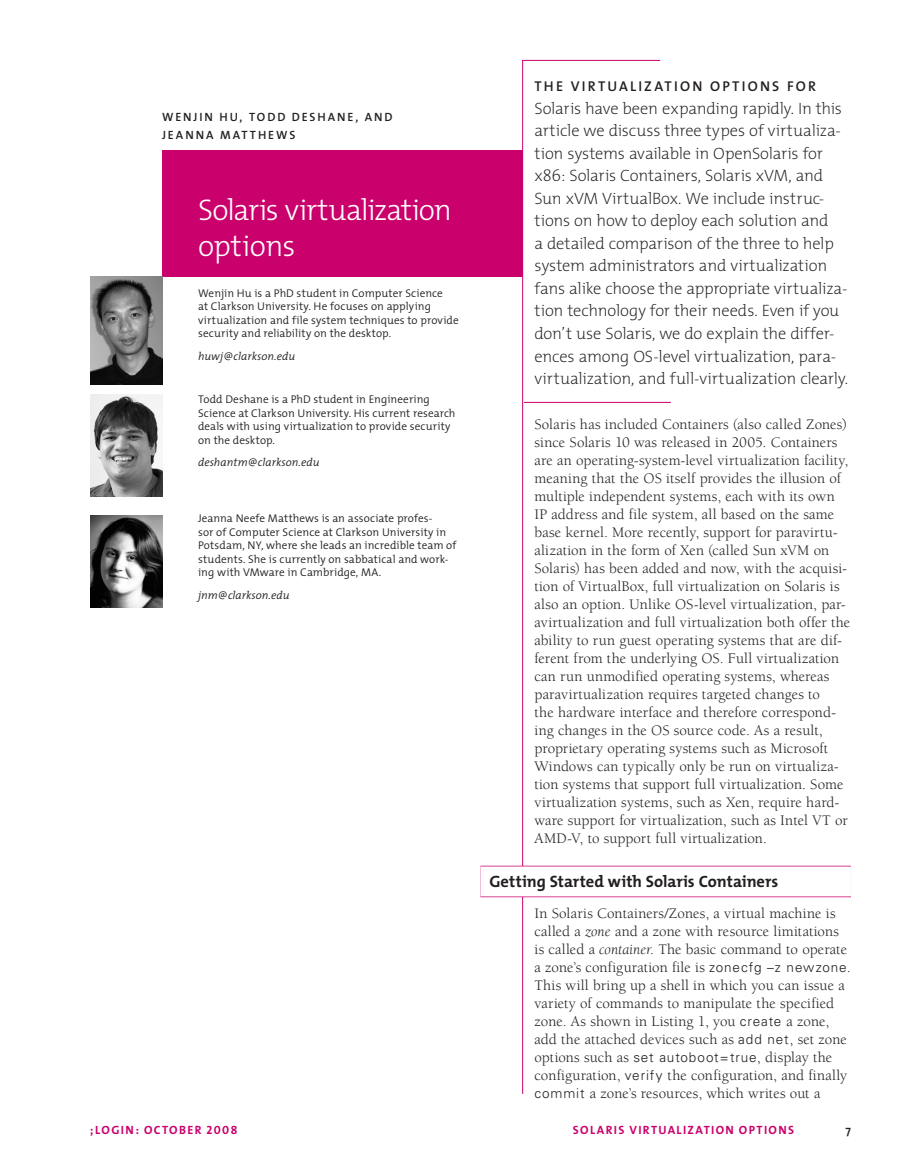
<style>
.page{position:relative;width:905px;height:1175px;background:#fff}
.page>*{position:absolute;margin:0;border:0;box-sizing:border-box;transform-origin:0 0}
._0a_Title_Small{font:300 30px/36px "The Mix";letter-spacing:-.03em;color:#fff}
._2a_Body_OpenPara{font:200 16.5px/22.5px "The Mix";letter-spacing:-.015em;color:#231f20}
._1_Head1_Opener{font:700 16.5px "The Mix";color:#231f20}
._2_Body_2b{font:15px/18px "Berkeley";letter-spacing:.01em;color:#231f20}
._2a_Body_OpenPara-2{font:600 14.25px "The Mix";letter-spacing:.155em;color:#231f20}
.Recto{font:12px "The Mix Bold Caps";letter-spacing:.11em;color:#ca016c}
._4_Author{font:12px/18px "The Mix Semi Bold Caps";letter-spacing:.16em;color:#231f20}
.Recto-2{font:600 12px "The Mix";color:#231f20}
._4a_author_bio{font:300 11.25px/13.5px "The Mix";letter-spacing:.005em;color:#231f20}
._4b_Author_email{font:italic 300 11.25px "The Mix";color:#231f20}
.s1{font-style:italic}
.s2{font-family:"Univers";font-weight:300;font-size:13.5px}
</style>
<div class="page">
<div style="left:162px;top:150px;width:360px;height:126px;background:#ca016c"></div>
<hr style="left:522px;top:60px;width:138px;height:1px;background:#ca016c">
<hr style="left:522px;top:60px;width:1px;height:1034px;background:#ca016c">
<img style="left:90px;top:276px;width:72px;height:108px">
<hr style="left:524px;top:402px;width:146px;height:1px;background:#ca016c">
<svg style="left:480px;top:865px;width:370px;height:32px"></svg>
<div style="left:480px;top:866px;width:370px;height:30px;background:#fff"></div>
<img style="left:90px;top:394px;width:72px;height:102px">
<img style="left:90px;top:515px;width:72px;height:92px">
<p class="_4_Author" style="left:162px;top:108px;width:232px">WENJIN HU, TODD DESHANE, AND<br>J EANNA MATTH</p>
<p class="_4_Author" style="left:268px;top:126px;width:29px">EWS</p>
<p class="_0a_Title_Small" style="left:198px;top:191px;width:255px">Solaris virtualization options</p>
<p class="_4a_author_bio" style="left:198px;top:286px;width:262px">Wenjin Hu is a PhD student in Computer Science<br>at Clarkson University. He focuses on applying virtualization and file system techniques to provide security and reliability on the desktop.</p>
<p class="_4b_Author_email" style="left:198px;top:347px;width:98px">huwj@clarkson.edu</p>
<p class="_4a_author_bio" style="left:198px;top:392px;width:259px">Todd Deshane is a PhD student in Engineering Science at Clarkson University. His current research deals with using virtualization to provide security on the desktop.</p>
<p class="_4b_Author_email" style="left:198px;top:453px;width:123px">deshantm@clarkson.edu</p>
<p class="_4a_author_bio" style="left:198px;top:511px;width:260px">Jeanna Neefe Matthews is an associate profes-<br>sor of Computer Science at Clarkson University in Potsdam, NY, where she leads an incredible team of students. She is currently on sabbatical and work&shy;ing with VMware in Cambridge, MA.</p>
<p class="_4b_Author_email" style="left:198px;top:585px;width:93px">jnm@clarkson.edu</p>
<p class="_2a_Body_OpenPara-2" style="left:534px;top:75px;width:283px">THE VIRTUALIZATION OPTIONS FOR</p>
<p class="_2a_Body_OpenPara" style="left:534px;top:96px;width:315px">Solaris have been expanding rapidly. In this article we discuss three types of virtualiza&shy;tion systems available in OpenSolaris for x86: Solaris Containers, Solaris xVM, and Sun xVM VirtualBox. We include instruc&shy;tions on how to deploy each solution and<br>a detailed comparison of the three to help system administrators and virtualization fans alike choose the appropriate virtualiza&shy;tion technology for their needs. Even if you don’t use Solaris, we do explain the differ&shy;ences among OS-level virtualization, para&shy;virtualization, and full-virtualization clearly.</p>
<p class="_2_Body_2b" style="left:534px;top:415px;width:317px">Solaris has included Containers (also called Zones) since Solaris 10 was released in 2005. Containers are an operating-system-level virtualization facility, meaning that the OS itself provides the illusion of multiple independent systems, each with its own IP address and file system, all based on the same base kernel. More recently, support for paravirtu&shy;alization in the form of Xen (called Sun xVM on Solaris) has been added and now, with the acquisi&shy;tion of VirtualBox, full virtualization on Solaris is also an option. Unlike OS-level virtualization, par&shy;avirtualization and full virtualization both offer the ability to run guest operating systems that are dif&shy;ferent from the underlying OS. Full virtualization can run unmodified operating systems, whereas paravirtualization requires targeted changes to<br>the hardware interface and therefore correspond&shy;ing changes in the OS source code. As a result, proprietary operating systems such as Microsoft Windows can typically only be run on virtualiza&shy;tion systems that support full virtualization. Some virtualization systems, such as Xen, require hard&shy;ware support for virtualization, such as Intel VT or AMD-V, to support full virtualization.</p>
<p class="_1_Head1_Opener" style="left:489px;top:867px;width:290px">G etting Started with Solaris Containers</p>
<p class="_2_Body_2b" style="left:534px;top:904px;width:318px">In Solaris Containers/Zones, a virtual machine is called a <span class="s1">zone</span> and a zone with resource limitations is called a <span class="s1">container</span>. The basic command to operate a zone’s configuration file is <span class="s2">zonecfg –z newzone</span>.<br>This will bring up a shell in which you can issue a variety of commands to manipulate the specified zone. As shown in Listing 1, you <span class="s2">create</span> a zone, add the attached devices such as <span class="s2">add net</span>, set zone options such as <span class="s2">set autoboot=true</span>, display the configuration, <span class="s2">verify</span> the configuration, and finally <span class="s2">commit</span> a zone’s resources, which writes out a</p>
<p class="Recto" style="left:90px;top:1120px;width:149px">;LOGIN: OCTOBER 2008</p>
<p class="Recto" style="left:573px;top:1120px;width:8px">SOLA</p>
<p class="Recto" style="left:605px;top:1120px;width:114px">RIS VIRTUALI ZATION</p>
<p class="Recto" style="left:739px;top:1120px;width:34px">OPTION</p>
<p class="Recto" style="left:788px;top:1120px;width:8px">S</p>
<p class="Recto-2" style="left:845px;top:1120px;width:7px">7</p>
</div>
